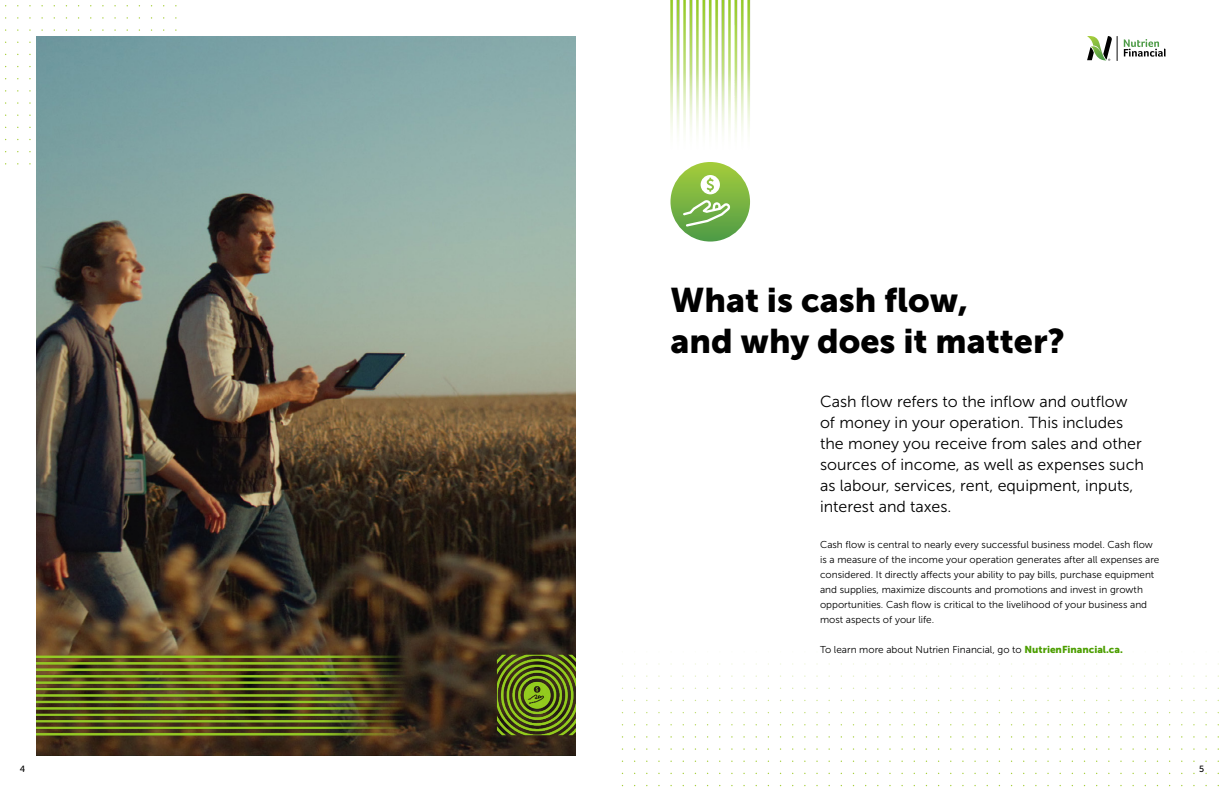
<style>
.page{position:relative;width:1224px;height:792px;background:#fff}
.page>*{position:absolute;margin:0;border:0;box-sizing:border-box;transform-origin:0 0}
.t1{font:34px/40.8px "Museo Sans 900";color:#000}
.t2{font:16px/21px "Museo Sans 300";color:#000}
.t3{font:10px/15px "Museo Sans 300";color:#000}
.t4{font:9px "Museo Sans 500";color:#000}
.s1{font-family:"Museo Sans 900";color:#4c9e00}
</style>
<div class="page">
<img style="left:36px;top:36px;width:540px;height:607px">
<img style="left:36px;top:461px;width:456px;height:295px">
<img style="left:446px;top:643px;width:130px;height:113px">
<img style="left:670px;top:0;width:81px;height:237px">
<svg style="left:670px;top:162px;width:80px;height:80px;background:#80b746"></svg>
<svg style="left:683px;top:200px;width:48px;height:27px"></svg>
<svg style="left:701px;top:175px;width:19px;height:19px"></svg>
<svg style="left:1087px;top:36px;width:31px;height:25px"></svg>
<svg style="left:1124px;top:39px;width:42px;height:18px"></svg>
<h1 class="t1" style="left:670px;top:279px;width:396px">What is cash flow,<br>and why does it matter?</h1>
<h2 class="t2" style="left:820px;top:391px;width:325px">Cash flow refers to the inflow and outflow of money in your operation. This includes the money you receive from sales and other sources of income, as well as expenses such as labour, services, rent, equipment, inputs, interest and taxes.</h2>
<p class="t3" style="left:820px;top:537px;width:341px">Cash flow is central to nearly every successful business model. Cash flow is a measure of the income your operation generates after all expenses are considered. It directly affects your ability to pay bills, purchase equipment and supplies, maximize discounts and promotions and invest in growth opportunities. Cash flow is critical to the livelihood of your business and most aspects of your life.</p>
<p class="t3" style="left:820px;top:642px;width:304px">To learn more about Nutrien Financial, go to <span class="s1">NutrienFinancial.ca.</span></p>
<p class="t4" style="left:20px;top:764px;width:7px">4</p>
<p class="t4" style="left:1199px;top:764px;width:7px">5</p>
</div>
